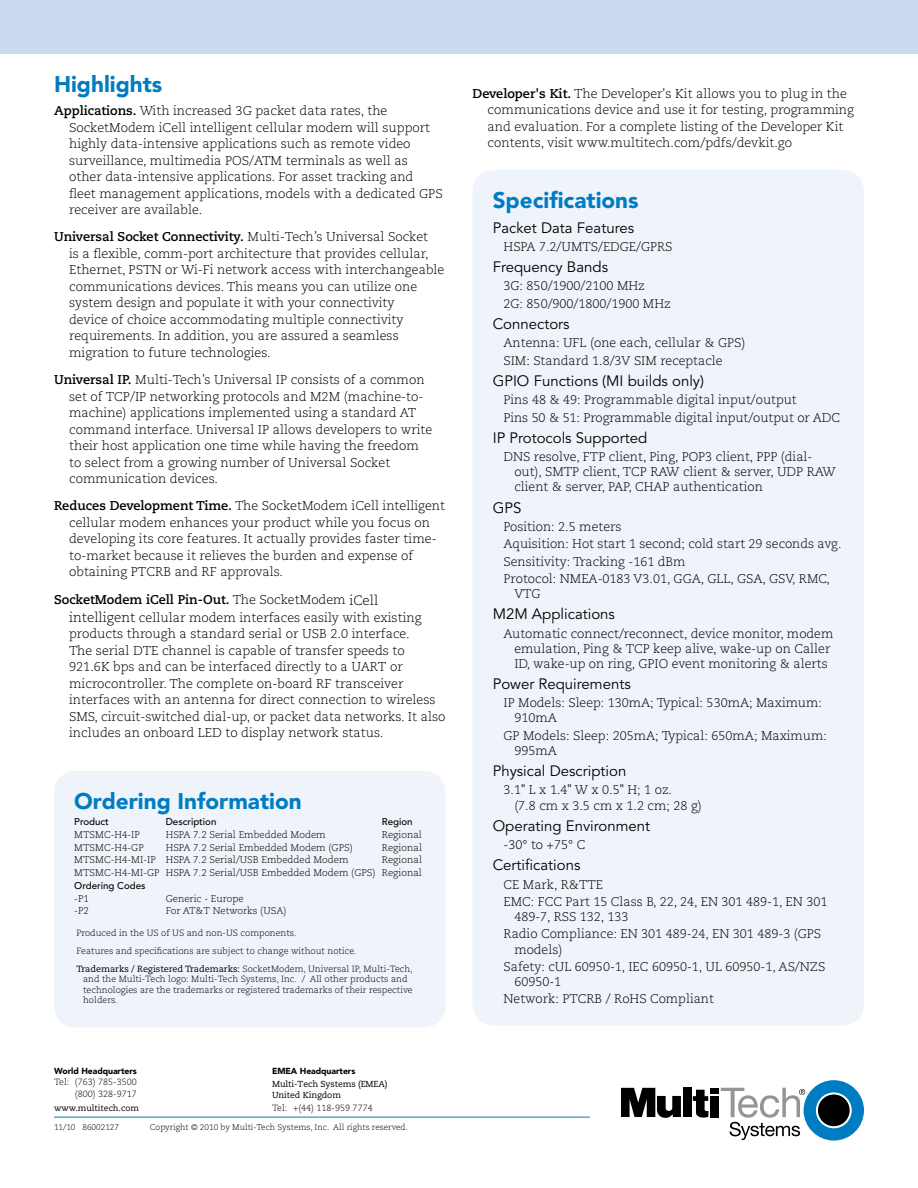
<style>
.page{position:relative;width:918px;height:1188px;background:#fff}
.page>*{position:absolute;margin:0;border:0;box-sizing:border-box;transform-origin:0 0}
.t1{font:900 22.5px "Avenir";color:#007cc2}
.t2{font:15px "Avenir";color:#000}
.t3{font:300 12.75px/16.5px "Caecilia";color:#000}
.t4{font:300 12.6px/17.2px "Caecilia";color:#000}
.t5{font:300 9.75px/12.8px "Caecilia";color:#000;text-align:right}
.t6{font:500 9.75px "Avenir";color:#000}
.t7{font:300 9px/18px "Caecilia";color:#000}
.t8{font:8.7px/10.5px "Caecilia";letter-spacing:-.01em;color:#000}
.t9{font:900 8.7px "Avenir";letter-spacing:-.01em;color:#000}
.t10{font:8.55px "Caecilia";color:#000}
.t11{font:300 8.25px "Caecilia";color:#000}
.s1{font-weight:700}
.s2{font-size:13.5px}
.s3{font-weight:400}
</style>
<div class="page">
<div style="left:0;top:0;width:918px;height:54px;background:#ccdaef"></div>
<hr style="left:54px;top:1117px;width:536px;height:1px;background:#007cc2">
<div style="left:804px;top:1080px;width:60px;height:61px;background:#007cc2;border-radius:50%"></div>
<svg style="left:816px;top:1092px;width:36px;height:36px"></svg>
<div style="left:818px;top:1095px;width:32px;height:31px;background:#000;border-radius:50%"></div>
<div style="left:683px;top:1088px;width:9px;height:29px;background:#000"></div>
<div style="left:710px;top:1096px;width:9px;height:21px;background:#000"></div>
<div style="left:710px;top:1088px;width:9px;height:5px;background:#000"></div>
<svg style="left:621px;top:1088px;width:60px;height:30px"></svg>
<svg style="left:693px;top:1090px;width:16px;height:28px"></svg>
<svg style="left:721px;top:1088px;width:84px;height:52px"></svg>
<div style="left:473px;top:170px;width:391px;height:856px;background:#eff3fa;border-radius:22px"></div>
<div style="left:54px;top:771px;width:392px;height:256px;background:#eff3fa;border-radius:22px"></div>
<h1 class="t1" style="left:54px;top:75px;width:110px">Highlights</h1>
<p class="t3" style="left:69px;top:103px;width:375px;text-indent:-15px"><span class="s1">Applications.</span> With increased 3G packet data rates, the SocketModem iCell intelligent cellular modem will support highly data-intensive applications such as remote video surveillance, multimedia POS/ATM terminals as well as other data-intensive applications. For asset tracking and<br>昀氀eet management applications, models with a dedicated GPS receiver are available.</p>
<p class="t3" style="left:69px;top:229px;width:377px;text-indent:-15px"><span class="s1">Universal Socket Connectivity.</span> Multi-Tech’s Universal Socket<br>is a 昀氀exible, comm-port architecture that provides cellular, Ethernet, PSTN or Wi-Fi network access with interchangeable communications devices. This means you can utilize one system design and populate it with your connectivity<br>device of choice accommodating multiple connectivity requirements. In addition, you are assured a seamless migration to future technologies.</p>
<p class="t3" style="left:69px;top:372px;width:365px;text-indent:-15px"><span class="s1">Universal IP.</span> Multi-Tech’s Universal IP consists of a common set of TCP/IP networking protocols and M2M (machine-to&shy;machine) applications implemented using a standard AT command interface. Universal IP allows developers to write their host application one time while having the freedom to select from a growing number of Universal Socket communication devices.</p>
<p class="t3" style="left:69px;top:498px;width:378px;text-indent:-15px"><span class="s1">Reduces Development Time.</span> The SocketModem iCell intelligent cellular modem enhances your product while you focus on developing its core features. It actually provides faster time&shy;to-market because it relieves the burden and expense of obtaining PTCRB and RF approvals.</p>
<p class="t3" style="left:69px;top:592px;width:378px;text-indent:-15px"><span class="s1">SocketModem iCell Pin-Out.</span> The SocketModem <span class="s2">iCell intelligent</span> cellular modem interfaces easily with existing products through a standard serial or USB 2.0 interface.<br>The serial DTE channel is capable of transfer speeds to 921.6K bps and can be interfaced directly to a UART or microcontroller. The complete on-board RF transceiver interfaces with an antenna for direct connection to wireless SMS, circuit-switched dial-up, or packet data networks. It also includes an onboard LED to display network status.</p>
<h1 class="t1" style="left:74px;top:792px;width:229px">Ordering Information</h1>
<p class="t6" style="left:74px;top:818px;width:36px">Product</p>
<p class="t6" style="left:166px;top:818px;width:52px">Description</p>
<p class="t6" style="left:382px;top:818px;width:32px">Region</p>
<p class="t5" style="left:74px;top:828px;width:67px">MTSMC-H4-IP</p>
<p class="t5" style="left:166px;top:828px;width:162px">HSPA 7.2 Serial Embedded Modem</p>
<p class="t5" style="left:382px;top:828px;width:42px">Regional</p>
<p class="t5" style="left:74px;top:841px;width:71px">MTSMC-H4-GP</p>
<p class="t5" style="left:166px;top:841px;width:189px">HSPA 7.2 Serial Embedded Modem (GPS)</p>
<p class="t5" style="left:382px;top:841px;width:42px">Regional</p>
<p class="t5" style="left:74px;top:854px;width:276px">MTSMC-H4-MI-IP HSPA 7.2 Serial/USB Embedded Modem</p>
<p class="t5" style="left:74px;top:854px;width:349px">Regional<br>MTSMC-H4-MI-GP HSPA 7.2 Serial/USB Embedded Modem (GPS) Regional</p>
<p class="t6" style="left:74px;top:882px;width:73px">Ordering Codes</p>
<p class="t5" style="left:74px;top:892px;width:16px">-P1</p>
<p class="t5" style="left:166px;top:892px;width:79px">Generic - Europe</p>
<p class="t5" style="left:74px;top:905px;width:16px">-P2</p>
<p class="t5" style="left:166px;top:905px;width:122px">For AT&amp;T Networks (USA)</p>
<p class="t7" style="left:76px;top:924px;width:338px">Produced in the US of US and non-US components.<br>Features and speci昀椀cations are subject to change without notice.<br><span class="s3">Trademarks / Registered Trademarks:</span> SocketModem, Universal IP, Multi-Tech,</p>
<p class="t7" style="left:83px;top:974px;width:331px;line-height:10.5px">and the Multi-Tech logo: Multi-Tech Systems, Inc. / All other products and technologies are the trademarks or registered trademarks of their respective holders.</p>
<p class="t9" style="left:54px;top:1068px;width:84px">World Headquarters</p>
<p class="t7" style="left:54px;top:1077px;width:84px;line-height:11.2px;text-align:right">Tel: (763) 785-3500 (800) 328-9717</p>
<p class="t10" style="left:54px;top:1104px;width:87px">www.multitech.com</p>
<p class="t11" style="left:54px;top:1122px;width:67px">11/10 86002127</p>
<p class="t9" style="left:272px;top:1067px;width:85px">EMEA Headquarters</p>
<p class="t8" style="left:272px;top:1080px;width:117px">Multi-Tech Systems (EMEA)<br>United Kingdom</p>
<p class="t7" style="left:272px;top:1099px;width:102px">Tel: +(44) 118-959 7774</p>
<p class="t11" style="left:150px;top:1122px;width:259px">Copyright © 2010 by Multi-Tech Systems, Inc. All rights reserved.</p>
<p class="t3" style="left:488px;top:85px;width:368px;text-indent:-15px"><span class="s1">Developer's Kit.</span> The Developer's Kit allows you to plug in the communications device and use it for testing, programming and evaluation. For a complete listing of the Developer Kit contents, visit www.multitech.com/pdfs/devkit.go</p>
<h1 class="t1" style="left:493px;top:191px;width:147px">Specifications</h1>
<p class="t2" style="left:493px;top:221px;width:143px">Packet Data Features</p>
<p class="t4" style="left:504px;top:238px;width:170px">HSPA 7.2/UMTS/EDGE/GPRS</p>
<p class="t2" style="left:493px;top:261px;width:117px">Frequency Bands</p>
<p class="t4" style="left:504px;top:278px;width:169px">3G: 850/1900/2100 MHz<br>2G: 850/900/1800/1900 MHz</p>
<p class="t2" style="left:493px;top:317px;width:78px">Connectors</p>
<p class="t4" style="left:504px;top:335px;width:243px">Antenna: UFL (one each, cellular &amp; GPS)<br>SIM: Standard 1.8/3V SIM receptacle</p>
<p class="t2" style="left:493px;top:374px;width:213px">GPIO Functions (MI builds only)</p>
<p class="t4" style="left:504px;top:392px;width:338px">Pins 48 &amp; 49: Programmable digital input/output<br>Pins 50 &amp; 51: Programmable digital input/output or ADC</p>
<p class="t2" style="left:493px;top:431px;width:156px">IP Protocols Supported</p>
<p class="t4" style="left:514px;top:450px;width:323px;line-height:15.1px;text-indent:-11px">DNS resolve, FTP client, Ping, POP3 client, PPP (dial&shy;out), SMTP client, TCP RAW client &amp; server, UDP RAW client &amp; server, PAP, CHAP authentication</p>
<p class="t2" style="left:493px;top:501px;width:30px">GPS</p>
<p class="t4" style="left:504px;top:518px;width:339px">Position: 2.5 meters<br>Aquisition: Hot start 1 second; cold start 29 seconds avg.<br>Sensitivity: Tracking -161 dBm<br>Protocol: NMEA-0183 V3.01, GGA, GLL, GSA, GSV, RMC,</p>
<p class="t4" style="left:514px;top:585px;width:28px">VTG</p>
<p class="t2" style="left:493px;top:608px;width:124px">M2M Applications</p>
<p class="t4" style="left:514px;top:626px;width:321px;line-height:15.1px;text-indent:-11px">Automatic connect/reconnect, device monitor, modem emulation, Ping &amp; TCP keep alive, wake-up on Caller<br>ID, wake-up on ring, GPIO event monitoring &amp; alerts</p>
<p class="t2" style="left:493px;top:677px;width:140px">Power Requirements</p>
<p class="t4" style="left:514px;top:696px;width:309px;line-height:15.1px;text-indent:-11px">IP Models: Sleep: 130mA; Typical: 530mA; Maximum:<br>910mA</p>
<p class="t4" style="left:514px;top:728px;width:314px;line-height:15.1px;text-indent:-11px">GP Models: Sleep: 205mA; Typical: 650mA; Maximum:<br>995mA</p>
<p class="t2" style="left:493px;top:765px;width:135px">Physical Description</p>
<p class="t4" style="left:514px;top:783px;width:189px;line-height:15.1px;text-indent:-11px">3.1" L x 1.4" W x 0.5" H; 1 oz.<br>(7.8 cm x 3.5 cm x 1.2 cm; 28 g)</p>
<p class="t2" style="left:493px;top:819px;width:159px">Operating Environment</p>
<p class="t4" style="left:504px;top:837px;width:83px">-30° to +75° C</p>
<p class="t2" style="left:493px;top:859px;width:89px">Certifications</p>
<p class="t4" style="left:504px;top:876px;width:325px">CE Mark, R&amp;TTE<br>EMC: FCC Part 15 Class B, 22, 24, EN 301 489-1, EN 301</p>
<p class="t4" style="left:504px;top:909px;width:319px;text-indent:11px">489-7, RSS 132, 133<br>Radio Compliance: EN 301 489-24, EN 301 489-3 (GPS</p>
<p class="t4" style="left:504px;top:941px;width:323px;text-indent:11px">models)<br>Safety: cUL 60950-1, IEC 60950-1, UL 60950-1, AS/NZS</p>
<p class="t4" style="left:504px;top:973px;width:212px;text-indent:11px">60950-1<br>Network: PTCRB / RoHS Compliant</p>
</div>
